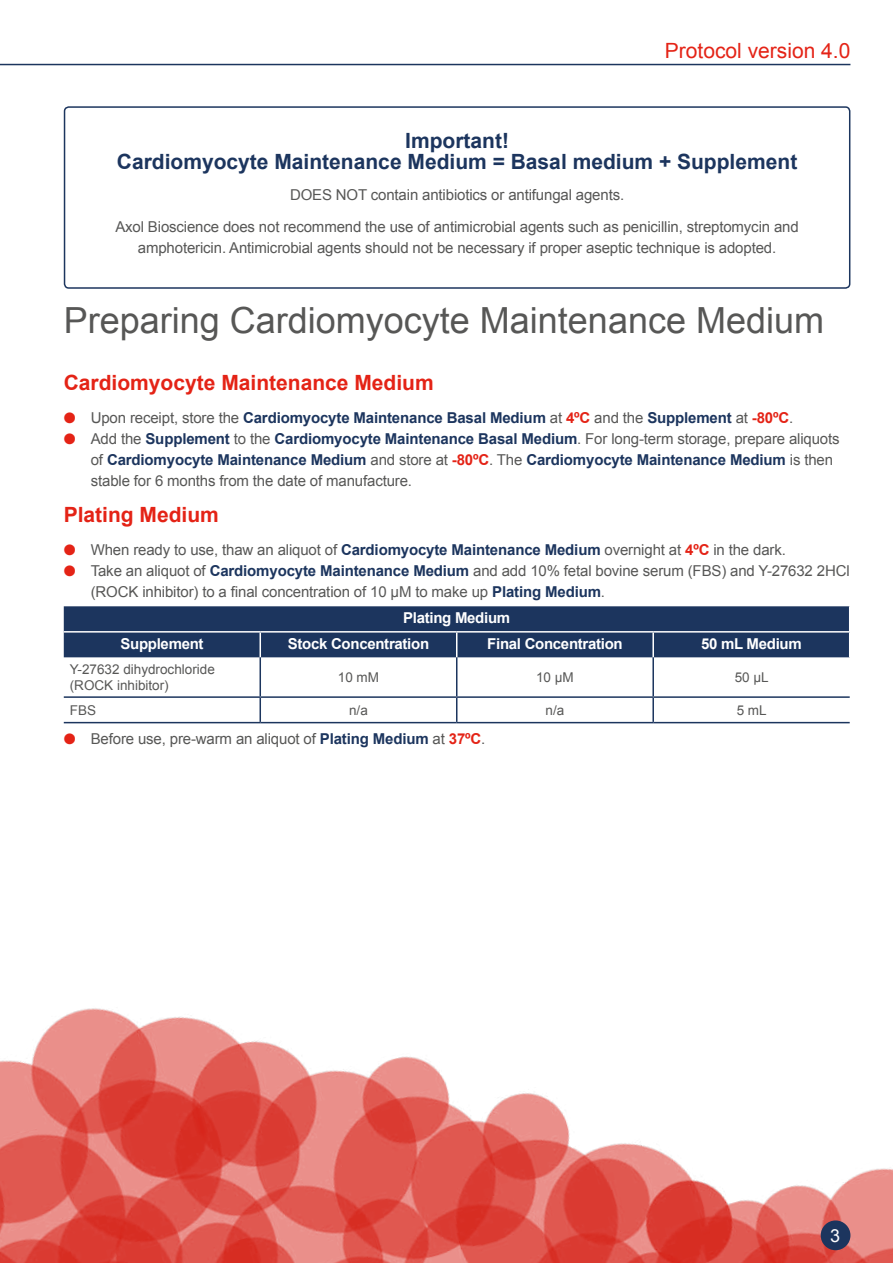
<style>
.page{position:relative;width:893px;height:1263px;background:#fff}
.page>*{position:absolute;margin:0;border:0;box-sizing:border-box;transform-origin:0 0}
.t1{font:36px "Arial";color:#575756}
.t2{font:700 21px/21px "Arial";color:#1c355e;text-align:center}
.t3{font:700 21px "Arial";color:#e42316}
.t4{font:21px "Arial";color:#e42316}
.t5{font:18px "Arial";color:#fff}
.t6{font:15px/21px "Arial";letter-spacing:-.01em;color:#575756}
.t7{font:700 15px "Arial";letter-spacing:-.01em;color:#1c355e}
.t8{font:700 15px "Arial";letter-spacing:-.02em;color:#fff}
.t9{font:13.5px/16.2px "Arial";color:#575756}
.s1{color:#e42316}
.s2{font-weight:400;color:#575756}
.s3{font-weight:700;color:#1c355e}
.s4{font-weight:700;color:#e42316}
</style>
<div class="page">
<img style="left:0;top:1008px;width:893px;height:255px">
<hr style="left:0;top:64px;width:850px;height:1px;background:#1c355e">
<div style="left:821px;top:1220px;width:29px;height:30px;background:#1c355e;border-radius:50%"></div>
<div style="left:64px;top:106px;width:786px;height:183px;border:2px solid #1c355e;border-radius:4px"></div>
<div style="left:64px;top:606px;width:786px;height:51px;background:#1c355e"></div>
<hr style="left:259px;top:657px;width:2px;height:39px;background:#1c355e">
<hr style="left:456px;top:657px;width:1px;height:39px;background:#1c355e">
<hr style="left:259px;top:698px;width:2px;height:24px;background:#1c355e">
<svg style="left:456px;top:698px;width:1px;height:24px"></svg>
<hr style="left:64px;top:631px;width:196px;height:2px;background:#fff">
<hr style="left:260px;top:631px;width:197px;height:2px;background:#fff">
<hr style="left:457px;top:631px;width:196px;height:2px;background:#fff">
<hr style="left:653px;top:631px;width:197px;height:2px;background:#fff">
<hr style="left:652px;top:657px;width:2px;height:39px;background:#1c355e">
<hr style="left:652px;top:698px;width:2px;height:24px;background:#1c355e">
<hr style="left:64px;top:722px;width:196px;height:1px;background:#1c355e">
<hr style="left:260px;top:722px;width:197px;height:1px;background:#1c355e">
<hr style="left:457px;top:722px;width:196px;height:1px;background:#1c355e">
<hr style="left:653px;top:722px;width:197px;height:1px;background:#1c355e">
<hr style="left:64px;top:696px;width:196px;height:2px;background:#1c355e">
<hr style="left:260px;top:696px;width:197px;height:2px;background:#1c355e">
<hr style="left:457px;top:696px;width:196px;height:2px;background:#1c355e">
<hr style="left:653px;top:696px;width:197px;height:2px;background:#1c355e">
<h2 class="t4" style="left:665px;top:37px;width:187px">Protocol version 4.0</h2>
<h2 class="t2" style="left:117px;top:130px;width:682px">Important!<br>Cardiomyocyte Maintenance Medium = Basal medium + Supplement</h2>
<p class="t6" style="left:115px;top:179px;width:685px;line-height:31.5px;text-align:center">DOES NOT contain antibiotics or antifungal agents.<br>Axol Bioscience does not recommend the use of antimicrobial agents such as penicillin, streptomycin and</p>
<p class="t6" style="left:138px;top:237px;width:640px">amphotericin. Antimicrobial agents should not be necessary if proper aseptic technique is adopted.</p>
<h1 class="t1" style="left:64px;top:297px;width:762px">Preparing Cardiomyocyte Maintenance Medium</h1>
<h2 class="t3" style="left:64px;top:369px;width:371px">Cardiomyocyte Maintenance Medium</h2>
<p class="t7" style="left:64px;top:408px;width:731px"><span class="s1">●</span> <span class="s2">Upon receipt, store the</span> Cardiomyocyte Maintenance Basal Medium <span class="s2">at</span> <span class="s1">4ºC</span> <span class="s2">and the</span> Supplement <span class="s2">at</span> <span class="s1">-80ºC</span><span class="s2">.</span></p>
<p class="t6" style="left:91px;top:429px;width:750px;text-indent:-27px"><span class="s1">●</span> Add the <span class="s3">Supplement</span> to the <span class="s3">Cardiomyocyte Maintenance Basal Medium</span>. For long-term storage, prepare aliquots of <span class="s3">Cardiomyocyte Maintenance Medium</span> and store at <span class="s4">-80ºC</span>. The <span class="s3">Cardiomyocyte Maintenance Medium</span> is then stable for 6 months from the date of manufacture.</p>
<h2 class="t3" style="left:64px;top:501px;width:157px">Plating Medium</h2>
<p class="t6" style="left:64px;top:539px;width:724px"><span class="s1">●</span> When ready to use, thaw an aliquot of <span class="s3">Cardiomyocyte Maintenance Medium</span> overnight at <span class="s4">4ºC</span> in the dark.</p>
<p class="t6" style="left:91px;top:560px;width:760px;text-indent:-27px"><span class="s1">●</span> Take an aliquot of <span class="s3">Cardiomyocyte Maintenance Medium</span> and add 10% fetal bovine serum (FBS) and Y-27632 2HCl (ROCK inhibitor) to a final concentration of 10 µM to make up <span class="s3">Plating Medium</span>.</p>
<p class="t8" style="left:403px;top:608px;width:108px">Plating Medium</p>
<p class="t8" style="left:120px;top:633px;width:85px">Supplement</p>
<p class="t8" style="left:288px;top:633px;width:143px">Stock Concentration</p>
<p class="t8" style="left:487px;top:633px;width:137px">Final Concentration</p>
<p class="t8" style="left:701px;top:633px;width:102px">50 mL Medium</p>
<p class="t9" style="left:70px;top:661px;width:147px">Y-27632 dihydrochloride (ROCK inhibitor)</p>
<p class="t9" style="left:338px;top:669px;width:43px">10 mM</p>
<p class="t9" style="left:536px;top:669px;width:39px">10 μM</p>
<p class="t9" style="left:735px;top:669px;width:36px">50 μL</p>
<p class="t9" style="left:70px;top:702px;width:28px">FBS</p>
<p class="t9" style="left:349px;top:702px;width:20px">n/a</p>
<p class="t9" style="left:546px;top:702px;width:20px">n/a</p>
<p class="t9" style="left:737px;top:702px;width:32px">5 mL</p>
<p class="t6" style="left:64px;top:728px;width:423px"><span class="s1">●</span> Before use, pre-warm an aliquot of <span class="s3">Plating Medium</span> at <span class="s4">37ºC</span>.</p>
<p class="t5" style="left:830px;top:1224px;width:12px">3</p>
</div>
